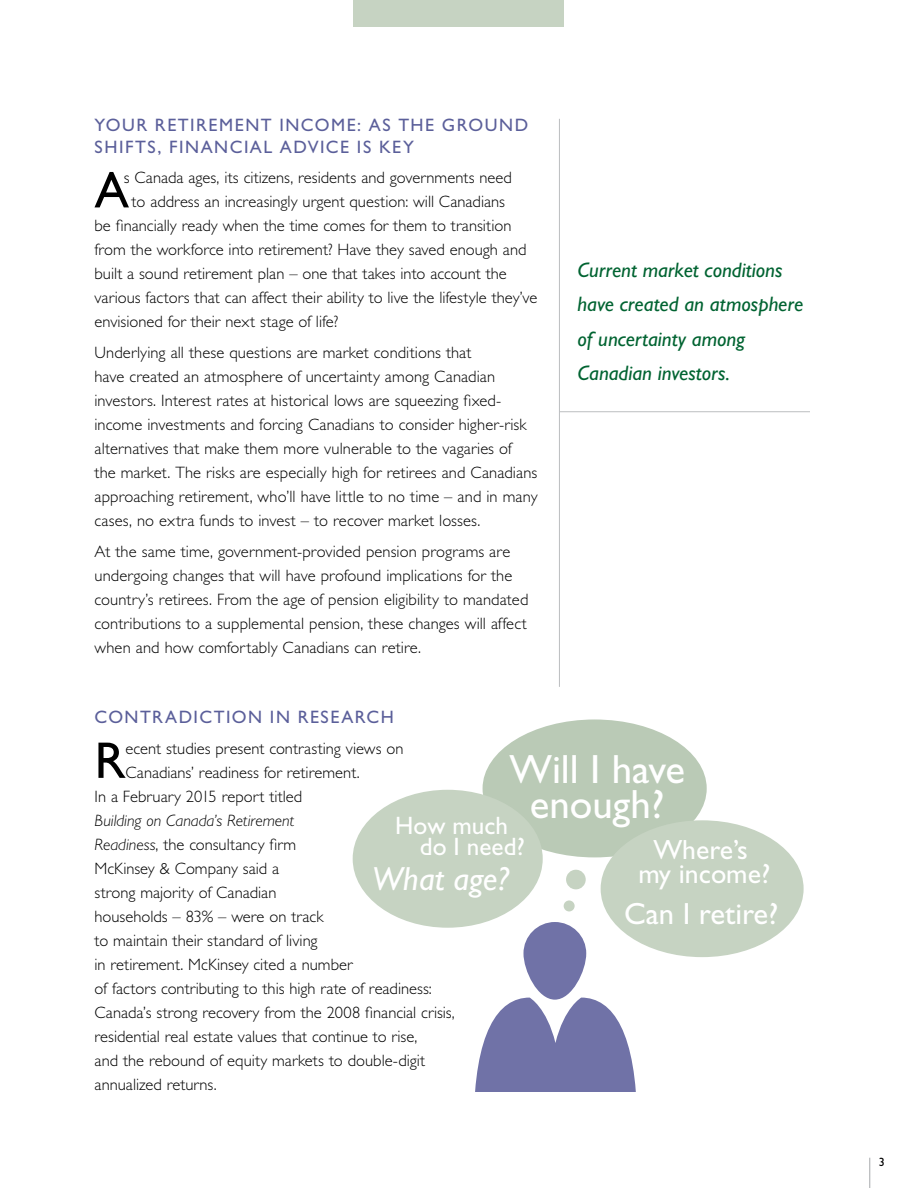
<style>
.page{position:relative;width:918px;height:1188px;background:#fff}
.page>*{position:absolute;margin:0;border:0;box-sizing:border-box;transform-origin:0 0}
.t1{font:51.75px "Gill Sans Std";color:#000}
.t2{font:40.95px/34.8px "Gill Sans Std";color:#fff;text-align:center}
.t3{font:italic 33.45px "Gill Sans Std";color:#fff}
.t4{font:30.6px "Gill Sans Std";color:#fff}
.t5{font:27.75px "Gill Sans Std";color:#fff}
.t6{font:25.2px/20.4px "Gill Sans Std";color:#fff}
.t7{font:italic 21px/34.5px "Gill Sans Std";color:#006331}
.t8{font:18px/21.6px "Gill Sans Std";letter-spacing:.085em;color:#5b5f9a}
.t9{font:300 16.5px/24px "Gill Sans Std";letter-spacing:.005em;color:#000}
.t10{font:12px "Gill Sans Std";color:#000}
.s1{font-style:italic}
</style>
<div class="page">
<hr style="left:869px;top:1158px;width:1px;height:30px;background:#a7a9ac">
<div style="left:354px;top:0;width:210px;height:27px;background:#c6d3c2"></div>
<div style="left:483px;top:719px;width:224px;height:138px;background:#bacab6;border-radius:50%"></div>
<div style="left:353px;top:790px;width:190px;height:138px;background:#c6d3c2;border-radius:50%"></div>
<svg style="left:467px;top:916px;width:175px;height:175px"></svg>
<div style="left:601px;top:820px;width:203px;height:137px;background:#c6d3c2;border-radius:50%"></div>
<div style="left:564px;top:900px;width:11px;height:11px;background:#c6d3c2;border-radius:50%"></div>
<div style="left:566px;top:870px;width:20px;height:19px;background:#c6d3c2;border-radius:50%"></div>
<hr style="left:560px;top:411px;width:250px;height:1px;background:#bcbec0">
<hr style="left:559px;top:119px;width:1px;height:568px;background:#bcbec0">
<p class="t8" style="left:94px;top:114px;width:435px">YOUR RETIREMENT INCOME: AS THE GROUND<br>SHIFTS, FINANCIAL ADVICE IS KEY</p>
<h1 class="t1" style="left:94px;top:160px;width:36px">A</h1>
<p class="t9" style="left:124px;top:166px;width:390px">s Canada ages, its citizens, residents and governments need</p>
<p class="t9" style="left:132px;top:190px;width:375px">to address an increasingly urgent question: will Canadians</p>
<p class="t9" style="left:95px;top:214px;width:418px">be financially ready when the time comes for them to transition</p>
<p class="t9" style="left:95px;top:238px;width:434px">from the workforce into retirement? Have they saved enough and</p>
<p class="t9" style="left:95px;top:262px;width:414px">built a sound retirement plan – one that takes into account the</p>
<p class="t9" style="left:95px;top:286px;width:444px">various factors that can affect their ability to live the lifestyle they’ve</p>
<p class="t9" style="left:95px;top:310px;width:245px">envisioned for their next stage of life?</p>
<p class="t9" style="left:95px;top:341px;width:445px">Underlying all these questions are market conditions that<br>have created an atmosphere of uncertainty among Canadian investors. Interest rates at historical lows are squeezing fixed&shy;income investments and forcing Canadians to consider higher-risk alternatives that make them more vulnerable to the vagaries of<br>the market. The risks are especially high for retirees and Canadians approaching retirement, who’ll have little to no time – and in many cases, no extra funds to invest – to recover market losses.</p>
<p class="t9" style="left:95px;top:540px;width:435px">At the same time, government-provided pension programs are undergoing changes that will have profound implications for the country’s retirees. From the age of pension eligibility to mandated contributions to a supplemental pension, these changes will affect when and how comfortably Canadians can retire.</p>
<p class="t7" style="left:578px;top:253px;width:227px">Current market conditions have created an atmosphere of uncertainty among<br>Canadian investors.</p>
<p class="t8" style="left:94px;top:706px;width:301px">CONTRADICTION IN RESEARCH</p>
<h1 class="t1" style="left:94px;top:731px;width:33px">R</h1>
<p class="t9" style="left:125px;top:737px;width:280px">ecent studies present contrasting views on</p>
<h2 class="t2" style="left:509px;top:752px;width:177px">Will I have enough?</h2>
<p class="t9" style="left:125px;top:761px;width:236px">Canadians’ readiness for retirement.</p>
<p class="t9" style="left:95px;top:785px;width:209px">In a February 2015 report titled</p>
<p class="t9" style="left:95px;top:809px;width:362px"><span class="s1">Building on Canada’s Retirement<br>Readiness</span>, the consultancy firm<br>McKinsey &amp; Company said a<br>strong majority of Canadian<br>households – 83% – were on track<br>to maintain their standard of living<br>in retirement. McKinsey cited a number<br>of factors contributing to this high rate of readiness:<br>Canada’s strong recovery from the 2008 financial crisis, residential real estate values that continue to rise,<br>and the rebound of equity markets to double-digit annualized returns.</p>
<h3 class="t6" style="left:420px;top:816px;width:107px;text-indent:-25px">How much do I need?</h3>
<h3 class="t5" style="left:653px;top:834px;width:96px">Where’s</h3>
<h3 class="t3" style="left:372px;top:860px;width:139px">What age?</h3>
<h3 class="t5" style="left:639px;top:857px;width:133px">my income?</h3>
<h3 class="t4" style="left:624px;top:896px;width:156px">Can I retire?</h3>
<p class="t10" style="left:879px;top:1155px;width:7px">3</p>
</div>
